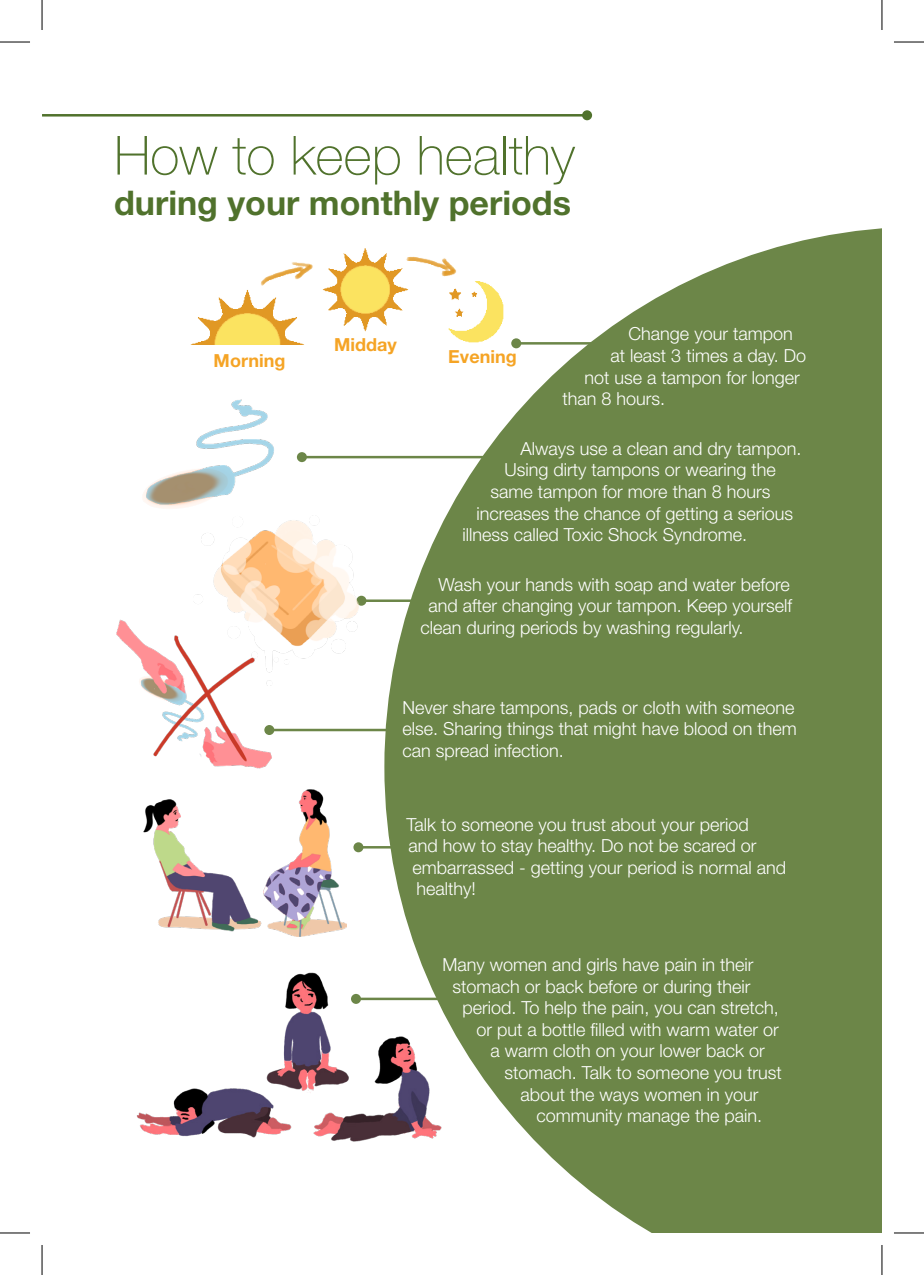
<style>
.page{position:relative;width:924px;height:1275px;background:#fff}
.page>*{position:absolute;margin:0;border:0;box-sizing:border-box;transform-origin:0 0}
.t1{font:100 54px "Helvetica Neue LT Std";color:#50722c}
.t2{font:700 34px "Helvetica Neue LT Std";color:#50722c}
.Text_Dark{font:300 18px/21.6px "Helvetica Neue LT Std";color:#fff}
.Text_Light{font:700 18px "Helvetica Neue LT Std";color:#f5a425}
</style>
<div class="page">
<img style="left:136px;top:972px;width:248px;height:170px">
<svg style="left:384px;top:228px;width:497px;height:1005px;fill:#6c8648"></svg>
<hr style="left:516px;top:342px;width:89px;height:2px;background:#6c8648">
<div style="left:511px;top:338px;width:10px;height:10px;background:#6c8648;border-radius:50%"></div>
<hr style="left:302px;top:456px;width:199px;height:2px;background:#6c8648">
<div style="left:297px;top:452px;width:10px;height:10px;background:#6c8648;border-radius:50%"></div>
<hr style="left:361px;top:599px;width:65px;height:3px;background:#6c8648">
<div style="left:356px;top:596px;width:10px;height:10px;background:#6c8648;border-radius:50%"></div>
<hr style="left:269px;top:729px;width:125px;height:2px;background:#6c8648">
<hr style="left:356px;top:997px;width:89px;height:3px;background:#6c8648">
<div style="left:351px;top:994px;width:10px;height:10px;background:#6c8648;border-radius:50%"></div>
<hr style="left:358px;top:846px;width:42px;height:2px;background:#6c8648">
<div style="left:353px;top:842px;width:10px;height:10px;background:#6c8648;border-radius:50%"></div>
<img style="left:194px;top:520px;width:164px;height:145px">
<img style="left:190px;top:245px;width:323px;height:103px">
<img style="left:116px;top:615px;width:163px;height:154px">
<img style="left:143px;top:399px;width:131px;height:110px">
<img style="left:143px;top:789px;width:203px;height:147px">
<hr style="left:42px;top:114px;width:545px;height:3px;background:#50722c">
<div style="left:582px;top:110px;width:10px;height:10px;background:#50722c;border-radius:50%"></div>
<hr style="left:0;top:42px;width:30px;height:1px;background:#000">
<hr style="left:893px;top:42px;width:30px;height:1px;background:#000">
<hr style="left:0;top:1232px;width:30px;height:1px;background:#000">
<hr style="left:893px;top:1232px;width:30px;height:1px;background:#000">
<hr style="left:42px;top:0;width:1px;height:30px;background:#000">
<hr style="left:42px;top:1245px;width:1px;height:30px;background:#000">
<hr style="left:881px;top:0;width:1px;height:30px;background:#000">
<hr style="left:881px;top:1245px;width:1px;height:30px;background:#000">
<p class="t1" style="left:114px;top:124px;width:462px">How to keep healthy</p>
<p class="t2" style="left:114px;top:181px;width:458px">during your monthly periods</p>
<p class="Text_Light" style="left:213px;top:350px;width:73px">Morning</p>
<p class="Text_Light" style="left:334px;top:334px;width:64px">Midday</p>
<p class="Text_Dark" style="left:628px;top:323px;width:166px">Change your tampon</p>
<p class="Text_Dark" style="left:610px;top:344px;width:197px">at least 3 times a day. Do</p>
<p class="Text_Dark" style="left:584px;top:366px;width:217px">not use a tampon for longer</p>
<p class="Text_Dark" style="left:562px;top:387px;width:104px">than 8 hours.</p>
<p class="Text_Dark" style="left:520px;top:437px;width:282px">Always use a clean and dry tampon.</p>
<p class="Text_Dark" style="left:504px;top:459px;width:273px">Using dirty tampons or wearing the</p>
<p class="Text_Dark" style="left:490px;top:480px;width:281px">same tampon for more than 8 hours</p>
<p class="Text_Dark" style="left:476px;top:502px;width:318px">increases the chance of getting a serious</p>
<p class="Text_Dark" style="left:462px;top:523px;width:286px">illness called Toxic Shock Syndrome.</p>
<p class="Text_Dark" style="left:438px;top:573px;width:353px">Wash your hands with soap and water before</p>
<p class="Text_Dark" style="left:428px;top:595px;width:365px">and after changing your tampon. Keep yourself</p>
<p class="Text_Dark" style="left:420px;top:616px;width:324px">clean during periods by washing regularly.</p>
<p class="Text_Light" style="left:448px;top:346px;width:70px">Evening</p>
<p class="Text_Dark" style="left:402px;top:696px;width:396px">Never share tampons, pads or cloth with someone else. Sharing things that might have blood on them can spread infection.</p>
<p class="Text_Dark" style="left:406px;top:813px;width:344px">Talk to someone you trust about your period</p>
<p class="Text_Dark" style="left:408px;top:834px;width:349px">and how to stay healthy. Do not be scared or</p>
<p class="Text_Dark" style="left:412px;top:856px;width:375px">embarrassed - getting your period is normal and</p>
<p class="Text_Dark" style="left:416px;top:877px;width:61px">healthy!</p>
<p class="Text_Dark" style="left:442px;top:953px;width:312px">Many women and girls have pain in their</p>
<p class="Text_Dark" style="left:452px;top:975px;width:299px">stomach or back before or during their</p>
<p class="Text_Dark" style="left:462px;top:996px;width:318px">period. To help the pain, you can stretch,</p>
<p class="Text_Dark" style="left:476px;top:1018px;width:304px">or put a bottle filled with warm water or</p>
<p class="Text_Dark" style="left:490px;top:1039px;width:276px">a warm cloth on your lower back or</p>
<p class="Text_Dark" style="left:504px;top:1061px;width:279px">stomach. Talk to someone you trust</p>
<p class="Text_Dark" style="left:520px;top:1083px;width:239px">about the ways women in your</p>
<p class="Text_Dark" style="left:536px;top:1104px;width:227px">community manage the pain.</p>
</div>
